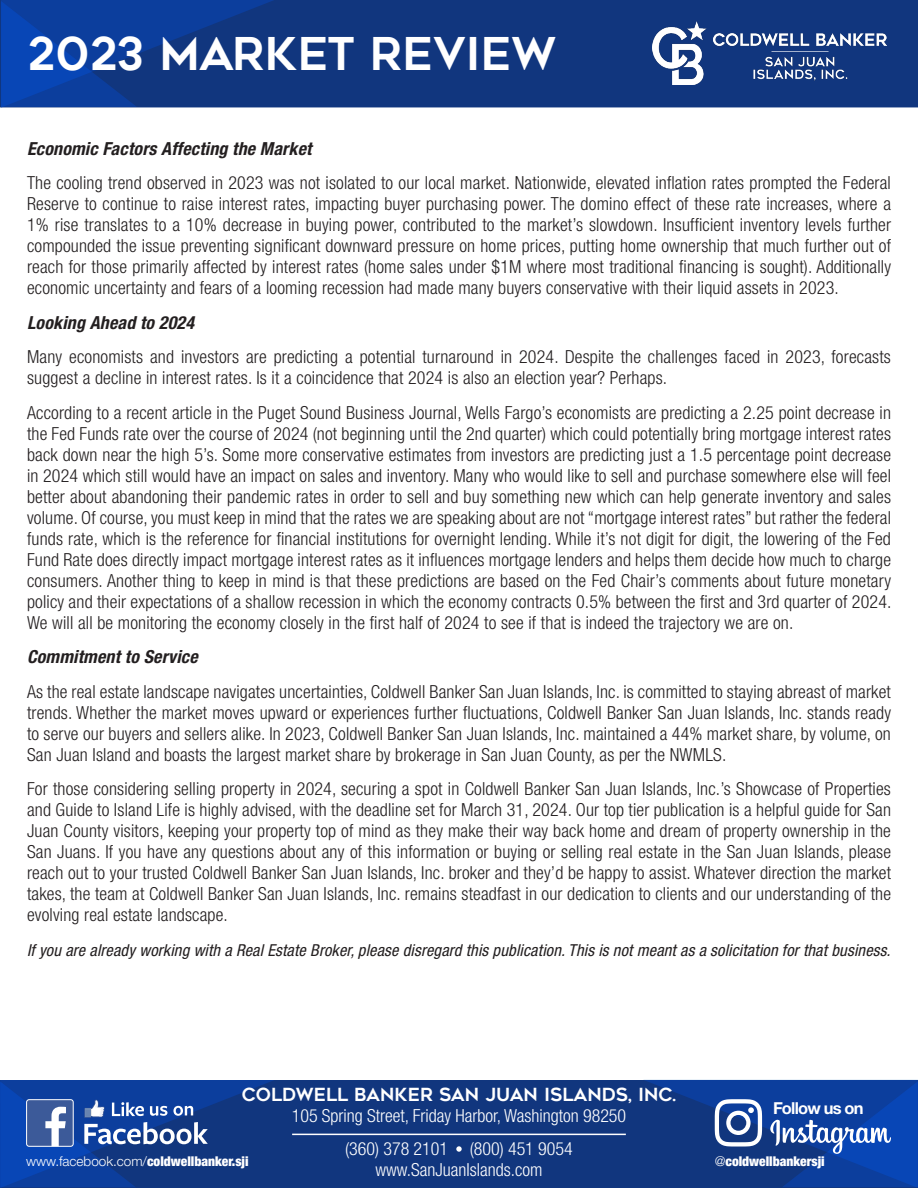
<style>
.page{position:relative;width:918px;height:1188px;background:#fff}
.page>*{position:absolute;margin:0;border:0;box-sizing:border-box;transform-origin:0 0}
.t1{font:45px "Geometos";color:#fff}
.t2{font:300 condensed 18px/21px "Helvetica Neue LT Std";letter-spacing:.01em;color:#231f20;text-align:justify}
.t3{font:300 condensed 18px "Helvetica Neue LT Std";color:#fff}
.t4{font:italic 700 condensed 18px "Helvetica Neue LT Std";letter-spacing:.01em;color:#231f20}
.t5{font:18px "Geometos";color:#fff}
.t6{font:italic condensed 16.5px "Helvetica Neue LT Std";letter-spacing:.01em;color:#231f20}
.t7{font:700 16.5px "Helvetica Neue LT Std";letter-spacing:-.05em;color:#fff}
.t8{font:900 condensed 13.5px "Helvetica Neue LT Std";color:#fff}
.s1{font-weight:300;font-stretch:normal}
</style>
<div class="page">
<div style="left:0;top:0;width:918px;height:107px;background:#11367e"></div>
<img style="left:652px;top:21px;width:235px;height:63px">
<div style="left:0;top:1080px;width:918px;height:108px;background:#11367e"></div>
<svg style="left:1px;top:0;width:275px;height:108px;background:#0e3c94"></svg>
<hr style="left:292px;top:1134px;width:334px;height:1px;background:#fff">
<svg style="left:456px;top:1146px;width:6px;height:6px"></svg>
<svg style="left:645px;top:1080px;width:273px;height:108px"></svg>
<svg style="left:0;top:1080px;width:274px;height:108px"></svg>
<p class="t1" style="left:27px;top:28px;width:531px">2023 MARKET REVIEW</p>
<p class="t4" style="left:27px;top:137px;width:286px">Economic Factors Affecting the Market</p>
<p class="t2" style="left:27px;top:172px;width:866px">The cooling trend observed in 2023 was not isolated to our local market. Nationwide, elevated inflation rates prompted the Federal Reserve to continue to raise interest rates, impacting buyer purchasing power. The domino effect of these rate increases, where a 1% rise translates to a 10% decrease in buying power, contributed to the market’s slowdown. Insufficient inventory levels further compounded the issue preventing significant downward pressure on home prices, putting home ownership that much further out of reach for those primarily affected by interest rates (home sales under $1M where most traditional financing is sought). Additionally economic uncertainty and fears of a looming recession had made many buyers conservative with their liquid assets in 2023.</p>
<p class="t4" style="left:27px;top:311px;width:169px">Looking Ahead to 2024</p>
<p class="t2" style="left:27px;top:346px;width:865px">Many economists and investors are predicting a potential turnaround in 2024. Despite the challenges faced in 2023, forecasts suggest a decline in interest rates. Is it a coincidence that 2024 is also an election year? Perhaps.</p>
<p class="t2" style="left:27px;top:402px;width:866px">According to a recent article in the Puget Sound Business Journal, Wells Fargo’s economists are predicting a 2.25 point decrease in the Fed Funds rate over the course of 2024 (not beginning until the 2nd quarter) which could potentially bring mortgage interest rates back down near the high 5’s. Some more conservative estimates from investors are predicting just a 1.5 percentage point decrease in 2024 which still would have an impact on sales and inventory. Many who would like to sell and purchase somewhere else will feel better about abandoning their pandemic rates in order to sell and buy something new which can help generate inventory and sales volume. Of course, you must keep in mind that the rates we are speaking about are not “mortgage interest rates” but rather the federal funds rate, which is the reference for financial institutions for overnight lending. While it’s not digit for digit, the lowering of the Fed Fund Rate does directly impact mortgage interest rates as it influences mortgage lenders and helps them decide how much to charge consumers. Another thing to keep in mind is that these predictions are based on the Fed Chair’s comments about future monetary policy and their expectations of a shallow recession in which the economy contracts 0.5% between the first and 3rd quarter of 2024.<br>We will all be monitoring the economy closely in the first half of 2024 to see if that is indeed the trajectory we are on.</p>
<p class="t4" style="left:27px;top:646px;width:172px">Commitment to Service</p>
<p class="t2" style="left:27px;top:681px;width:866px">As the real estate landscape navigates uncertainties, Coldwell Banker San Juan Islands, Inc. is committed to staying abreast of market trends. Whether the market moves upward or experiences further fluctuations, Coldwell Banker San Juan Islands, Inc. stands ready to serve our buyers and sellers alike. In 2023, Coldwell Banker San Juan Islands, Inc. maintained a 44% market share, by volume, on San Juan Island and boasts the largest market share by brokerage in San Juan County, as per the NWMLS.</p>
<p class="t2" style="left:27px;top:778px;width:866px">For those considering selling property in 2024, securing a spot in Coldwell Banker San Juan Islands, Inc.’s Showcase of Properties and Guide to Island Life is highly advised, with the deadline set for March 31, 2024. Our top tier publication is a helpful guide for San Juan County visitors, keeping your property top of mind as they make their way back home and dream of property ownership in the San Juans. If you have any questions about any of this information or buying or selling real estate in the San Juan Islands, please reach out to your trusted Coldwell Banker San Juan Islands, Inc. broker and they’d be happy to assist. Whatever direction the market takes, the team at Coldwell Banker San Juan Islands, Inc. remains steadfast in our dedication to clients and our understanding of the evolving real estate landscape.</p>
<p class="t6" style="left:27px;top:940px;width:865px">If you are already working with a Real Estate Broker, please disregard this publication. This is not meant as a solicitation for that business.</p>
<p class="t5" style="left:242px;top:1084px;width:436px">COLDWELL BANKER SAN JUAN ISLANDS, INC.</p>
<p class="t3" style="left:292px;top:1105px;width:336px">105 Spring Street, Friday Harbor, Washington 98250</p>
<p class="t3" style="left:345px;top:1138px;width:229px">(360) 378 2101 (800) 451 9054</p>
<p class="t3" style="left:376px;top:1159px;width:168px">www.SanJuanIslands.com</p>
<p class="t7" style="left:773px;top:1098px;width:92px">Follow us on</p>
<p class="t8" style="left:26px;top:1153px;width:224px"><span class="s1">www.facebook.com/</span>coldwellbanker.sji</p>
<p class="t8" style="left:715px;top:1153px;width:111px"><span class="s1">@</span>coldwellbankersji</p>
</div>
